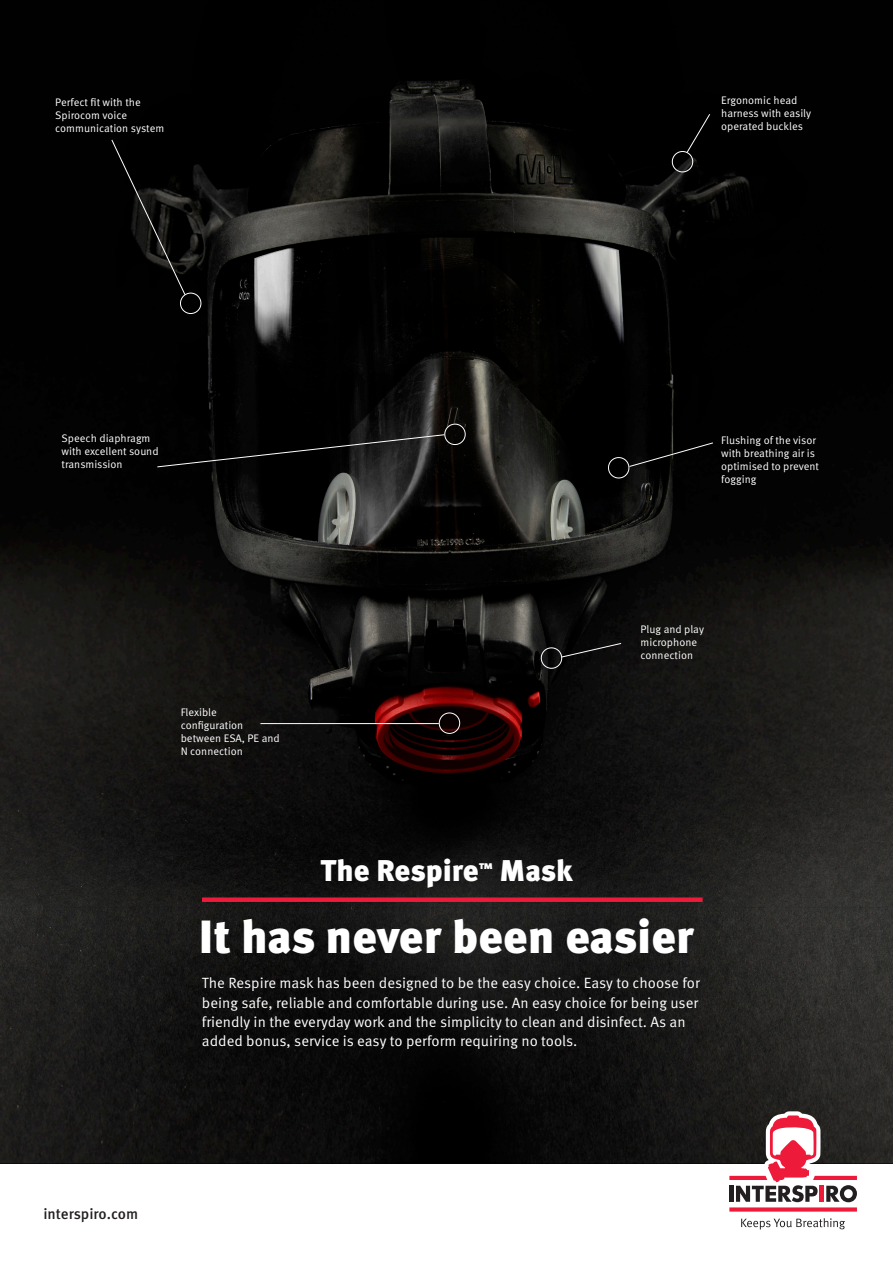
<style>
.page{position:relative;width:893px;height:1263px;background:#fff}
.page>*{position:absolute;margin:0;border:0;box-sizing:border-box;transform-origin:0 0}
.t1{font:900 46.5px "Meta Pro";color:#fff}
.t2{font:900 30px "Meta Pro";letter-spacing:-.005em;color:#fff}
.t3{font:500 15px "Meta Pro";letter-spacing:-.005em;color:#231f20}
.t4{font:14.85px/19.4px "Meta Pro Norm";color:#fff}
.Brödtext_Marginaljus{font:10.95px/13px "Meta Pro Norm";color:#fff}
</style>
<div class="page">
<img style="left:0;top:0;width:893px;height:1163px">
<div style="left:202px;top:897px;width:501px;height:5px;background:#ed1a3a"></div>
<svg style="left:111px;top:139px;width:75px;height:157px;background:#0a0a0a"></svg>
<div style="left:180px;top:293px;width:21px;height:21px;border:1px solid #fff;border-radius:50%"></div>
<svg style="left:540px;top:642px;width:82px;height:28px;background:#181717"></svg>
<div style="left:439px;top:712px;width:21px;height:22px;border:1px solid #fff;border-radius:50%"></div>
<svg style="left:670px;top:113px;width:41px;height:61px;background:#0d0d0d"></svg>
<hr style="left:260px;top:723px;width:179px;height:1px;background:#fff">
<svg style="left:741px;top:1218px;width:104px;height:11px"></svg>
<svg style="left:729px;top:1111px;width:128px;height:100px"></svg>
<svg style="left:156px;top:422px;width:312px;height:46px;background:#111"></svg>
<svg style="left:606px;top:442px;width:108px;height:38px;background:#0c0c0c"></svg>
<p class="Brödtext_Marginaljus" style="left:55px;top:95px;width:111px">Perfect fit with the<br>Spirocom voice communication system</p>
<p class="Brödtext_Marginaljus" style="left:721px;top:93px;width:92px">Ergonomic head harness with easily operated buckles</p>
<p class="Brödtext_Marginaljus" style="left:62px;top:431px;width:98px">Speech diaphragm with excellent sound transmission</p>
<p class="Brödtext_Marginaljus" style="left:721px;top:433px;width:99px">Flushing of the visor with breathing air is optimised to prevent fogging</p>
<p class="Brödtext_Marginaljus" style="left:181px;top:705px;width:101px">Flexible configuration between ESA, PE and<br>N connection</p>
<p class="t2" style="left:321px;top:847px;width:254px">The Respire<sup>™</sup> Mask</p>
<p class="Brödtext_Marginaljus" style="left:641px;top:622px;width:65px">Plug and play microphone connection</p>
<p class="t1" style="left:199px;top:900px;width:497px">It has never been easier</p>
<p class="t4" style="left:202px;top:973px;width:499px">The Respire mask has been designed to be the easy choice. Easy to choose for being safe, reliable and comfortable during use. An easy choice for being user friendly in the everyday work and the simplicity to clean and disinfect. As an added bonus, service is easy to perform requiring no tools.</p>
<p class="t3" style="left:43px;top:1202px;width:96px">interspiro.com</p>
</div>
